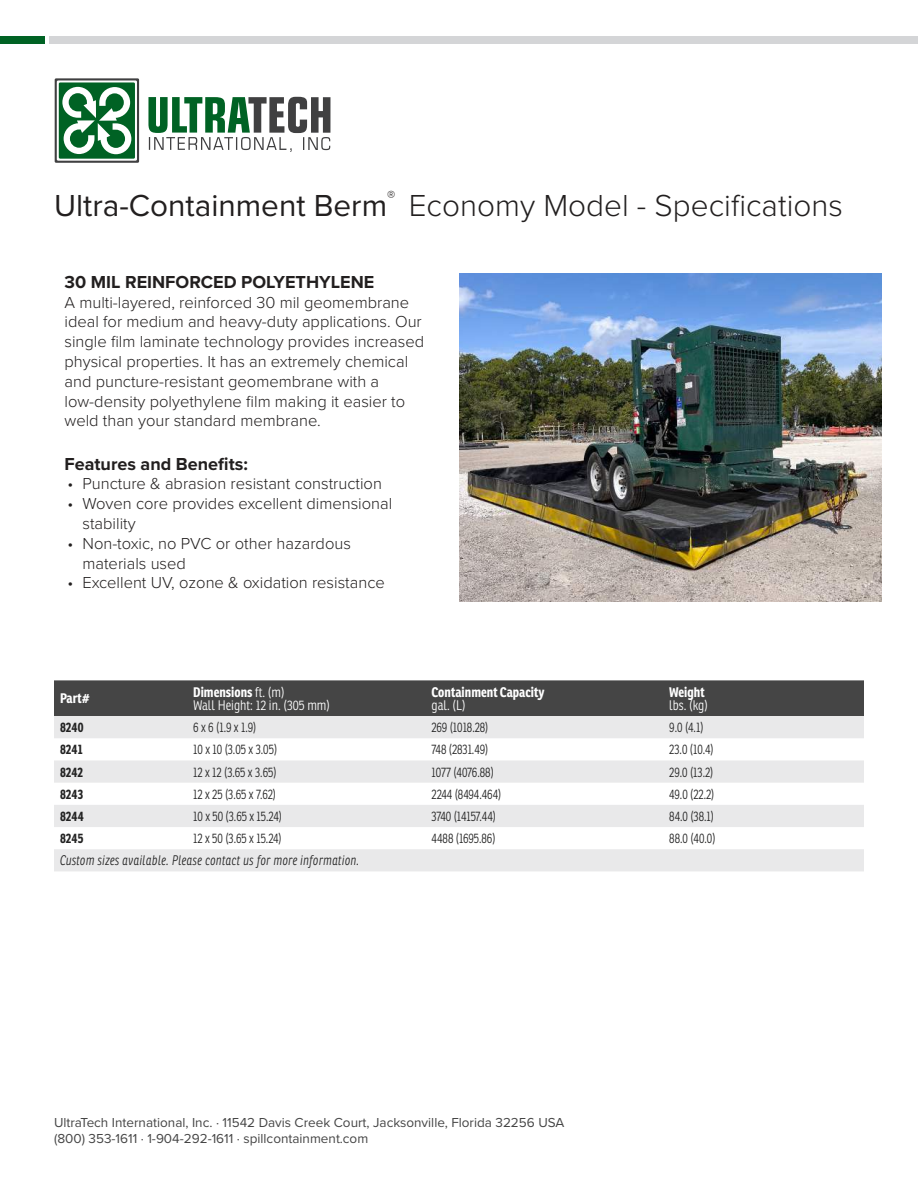
<style>
.page{position:relative;width:918px;height:1188px;background:#fff}
.page>*{position:absolute;margin:0;border:0;box-sizing:border-box;transform-origin:0 0}
.t1{font:300 31.5px "Proxima Nova";color:#221f1f}
.t2{font:700 18px "Proxima Nova";color:#221f1f}
.t3{font:300 16.5px/19.8px "Proxima Nova";color:#221f1f}
.t4{font:300 13.5px "Ronnia Cond";color:#232323;scale:.9 1}
.t5{font:13.5px/16.2px "Proxima Nova";color:#454545}
.t6{font:italic 300 13.5px "Ronnia Cond";letter-spacing:.03em;color:#232323;scale:.9 1}
.t7{font:300 13.5px/13.5px "Ronnia Cond";color:#fff}
.t8{font:700 13.5px "Ronnia Cond";color:#fff}
.t9{font:700 13.5px "Ronnia Cond";letter-spacing:.01em;color:#232323;scale:.9 1}
.s1{font-weight:400}
.s2{font-weight:700}
</style>
<div class="page">
<svg style="left:148px;top:97px;width:182px;height:55px"></svg>
<div style="left:55px;top:78px;width:84px;height:84px;background:linear-gradient(to bottom,#404041,#404041)"></div>
<div style="left:57px;top:80px;width:80px;height:81px;background:linear-gradient(to bottom,#fff,#fff)"></div>
<div style="left:59px;top:82px;width:76px;height:77px;background:#006224"></div>
<svg style="left:62px;top:87px;width:69px;height:67px"></svg>
<div style="left:49px;top:36px;width:869px;height:8px;background:#d4d5d7"></div>
<div style="left:0;top:36px;width:45px;height:8px;background:#006224"></div>
<img style="left:459px;top:274px;width:423px;height:327px">
<div style="left:54px;top:680px;width:810px;height:36px;background:#454545"></div>
<svg style="left:54px;top:716px;width:810px;height:155px;fill:#e9e9ea"></svg>
<h1 class="t1" style="left:54px;top:192px;width:790px"><span class="s1">Ultra-Containment Berm</span><sup>®</sup> Economy Model - Specifications</h1>
<p class="t2" style="left:64px;top:274px;width:311px">30 MIL REINFORCED POLYETHYLENE</p>
<p class="t3" style="left:64px;top:293px;width:361px">A multi-layered, reinforced 30 mil geomembrane ideal for medium and heavy-duty applications. Our single film laminate technology provides increased physical properties. It has an extremely chemical and puncture-resistant geomembrane with a low-density polyethylene film making it easier to weld than your standard membrane.</p>
<p class="t2" style="left:64px;top:456px;width:185px">Features and Benefits:</p>
<p class="t3" style="left:68px;top:475px;width:316px">• Puncture &amp; abrasion resistant construction</p>
<p class="t3" style="left:82px;top:495px;width:311px;text-indent:-15px">• Woven core provides excellent dimensional stability</p>
<p class="t3" style="left:82px;top:534px;width:270px;text-indent:-15px">• Non-toxic, no PVC or other hazardous materials used</p>
<p class="t3" style="left:68px;top:574px;width:319px">• Excellent UV, ozone &amp; oxidation resistance</p>
<p class="t8" style="left:60px;top:693px;width:31px">Part#</p>
<p class="t7" style="left:193px;top:686px;width:138px"><span class="s2">Dimensions</span> ft. (m)<br>Wall Height: 12 in. (305 mm)</p>
<p class="t8" style="left:432px;top:686px;width:114px">Containment Capacity</p>
<p class="t7" style="left:432px;top:700px;width:35px">gal. (L)</p>
<p class="t8" style="left:669px;top:686px;width:37px">Weight</p>
<p class="t7" style="left:669px;top:700px;width:40px">lbs. (kg)</p>
<p class="t9" style="left:60px;top:722px;width:28px">8240</p>
<p class="t4" style="left:193px;top:722px;width:72px">6 x 6 (1.9 x 1.9)</p>
<p class="t4" style="left:432px;top:722px;width:65px">269 (1018.28)</p>
<p class="t4" style="left:669px;top:722px;width:40px">9.0 (4.1)</p>
<p class="t9" style="left:60px;top:744px;width:27px">8241</p>
<p class="t4" style="left:193px;top:744px;width:95px">10 x 10 (3.05 x 3.05)</p>
<p class="t4" style="left:432px;top:744px;width:64px">748 (2831.49)</p>
<p class="t4" style="left:669px;top:744px;width:51px">23.0 (10.4)</p>
<p class="t9" style="left:60px;top:766px;width:27px">8242</p>
<p class="t4" style="left:193px;top:766px;width:94px">12 x 12 (3.65 x 3.65)</p>
<p class="t4" style="left:432px;top:766px;width:71px">1077 (4076.88)</p>
<p class="t4" style="left:669px;top:766px;width:51px">29.0 (13.2)</p>
<p class="t9" style="left:60px;top:789px;width:27px">8243</p>
<p class="t4" style="left:193px;top:788px;width:94px">12 x 25 (3.65 x 7.62)</p>
<p class="t4" style="left:432px;top:788px;width:79px">2244 (8494.464)</p>
<p class="t4" style="left:669px;top:788px;width:52px">49.0 (22.2)</p>
<p class="t9" style="left:60px;top:811px;width:28px">8244</p>
<p class="t4" style="left:193px;top:811px;width:100px">10 x 50 (3.65 x 15.24)</p>
<p class="t4" style="left:432px;top:811px;width:73px">3740 (14157.44)</p>
<p class="t4" style="left:669px;top:811px;width:51px">84.0 (38.1)</p>
<p class="t9" style="left:60px;top:833px;width:28px">8245</p>
<p class="t4" style="left:193px;top:833px;width:100px">12 x 50 (3.65 x 15.24)</p>
<p class="t4" style="left:432px;top:833px;width:73px">4488 (1695.86)</p>
<p class="t4" style="left:669px;top:833px;width:53px">88.0 (40.0)</p>
<p class="t6" style="left:60px;top:856px;width:334px">Custom sizes available. Please contact us for more information.</p>
<p class="t5" style="left:54px;top:1115px;width:512px">UltraTech International, Inc. · 11542 Davis Creek Court, Jacksonville, Florida 32256 USA (800) 353-1611 · 1-904-292-1611 · spillcontainment.com</p>
</div>
